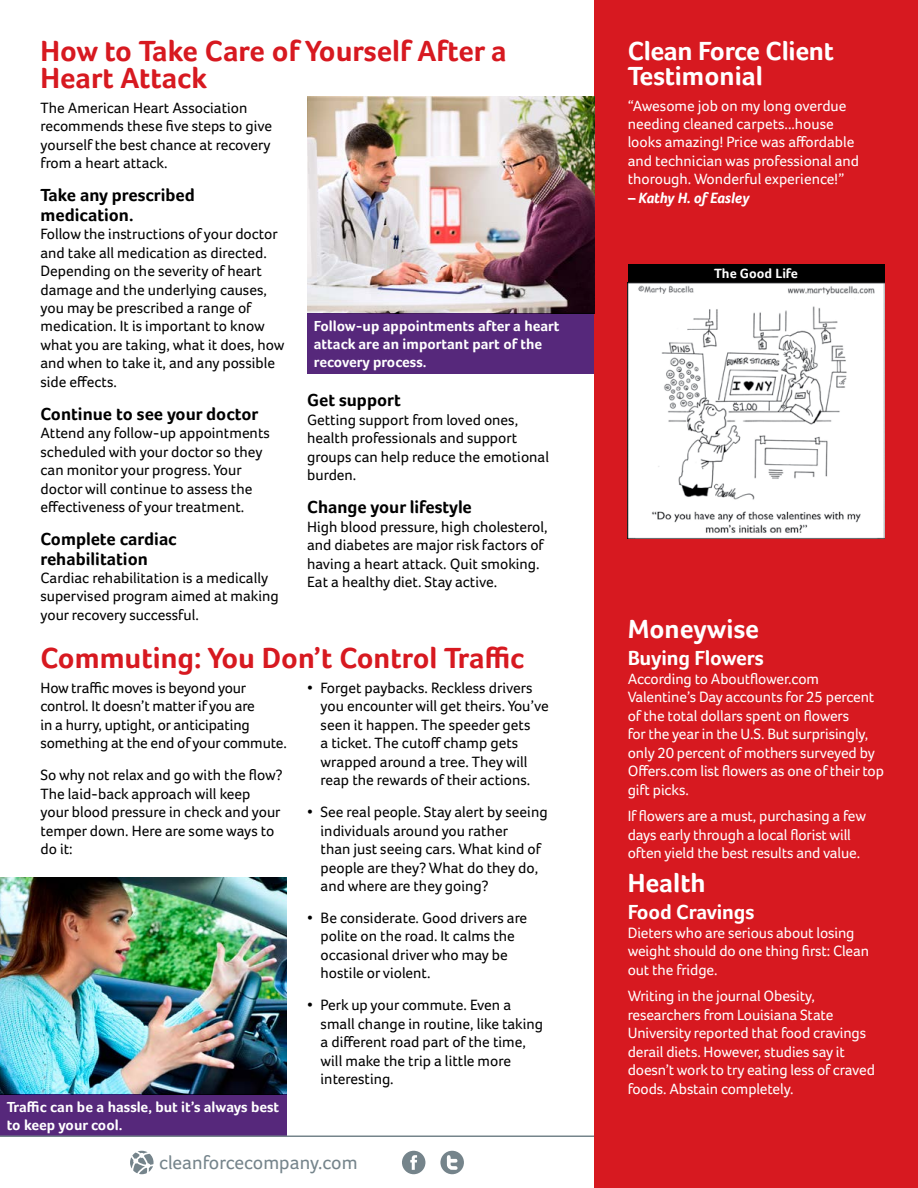
<style>
.page{position:relative;width:918px;height:1188px;background:#fff}
.page>*{position:absolute;margin:0;border:0;box-sizing:border-box;transform-origin:0 0}
.t1{font:700 30px/27px "Foco";color:#d71920}
.t2{font:700 27px/25.5px "Foco";color:#fff}
.t3{font:700 21px "Foco";letter-spacing:-.01em;color:#fff}
.t4{font:19.5px "Foco";color:#75848b}
.t5{font:700 18px/19.5px "Foco";color:#000}
.t6{font:15.3px/18.5px "Foco";color:#000}
.t7{font:15.3px/18.5px "Foco";letter-spacing:-.01em;color:#fff}
.t8{font:italic 700 15.3px "Foco";letter-spacing:-.005em;color:#fff}
.t9{font:700 15px/18px "Foco";color:#fff}
.t10{font:700 13.8px "Foco";color:#fff}
</style>
<div class="page">
<div style="left:594px;top:0;width:324px;height:1188px;background:#d71920"></div>
<img style="left:628px;top:282px;width:256px;height:257px">
<div style="left:628px;top:265px;width:256px;height:17px;background:#000"></div>
<img style="left:307px;top:96px;width:287px;height:217px">
<div style="left:307px;top:313px;width:287px;height:61px;background:#56287b"></div>
<img style="left:0;top:878px;width:287px;height:217px">
<div style="left:0;top:1095px;width:287px;height:42px;background:#56287b"></div>
<hr style="left:0;top:1136px;width:594px;height:1px;background:#75848b">
<svg style="left:130px;top:1151px;width:24px;height:23px"></svg>
<div style="left:402px;top:1151px;width:23px;height:23px;background:#75848b;border-radius:50%"></div>
<svg style="left:410px;top:1155px;width:7px;height:15px"></svg>
<div style="left:440px;top:1151px;width:24px;height:23px;background:#75848b;border-radius:50%"></div>
<svg style="left:447px;top:1155px;width:11px;height:15px"></svg>
<h1 class="t1" style="left:40px;top:37px;width:468px">How to Take Care of Yourself After a<br>Heart Attack</h1>
<p class="t6" style="left:40px;top:98px;width:233px">The American Heart Association recommends these five steps to give yourself the best chance at recovery from a heart attack.</p>
<p class="t5" style="left:40px;top:185px;width:156px">Take any prescribed medication.</p>
<p class="t6" style="left:40px;top:225px;width:246px">Follow the instructions of your doctor and take all medication as directed.<br>Depending on the severity of heart damage and the underlying causes, you may be prescribed a range of medication. It is important to know what you are taking, what it does, how and when to take it, and any possible side effects.</p>
<p class="t5" style="left:40px;top:404px;width:219px">Continue to see your doctor</p>
<p class="t6" style="left:40px;top:424px;width:231px">Attend any follow-up appointments scheduled with your doctor so they can monitor your progress. Your doctor will continue to assess the effectiveness of your treatment.</p>
<p class="t5" style="left:40px;top:529px;width:138px">Complete cardiac rehabilitation</p>
<p class="t6" style="left:40px;top:569px;width:240px">Cardiac rehabilitation is a medically supervised program aimed at making your recovery successful.</p>
<p class="t9" style="left:314px;top:317px;width:247px">Follow-up appointments after a heart attack are an important part of the recovery process.</p>
<p class="t5" style="left:307px;top:390px;width:95px">Get support</p>
<p class="t6" style="left:307px;top:410px;width:243px">Getting support from loved ones, health professionals and support groups can help reduce the emotional burden.</p>
<p class="t5" style="left:307px;top:497px;width:166px">Change your lifestyle</p>
<p class="t6" style="left:307px;top:517px;width:242px">High blood pressure, high cholesterol, and diabetes are major risk factors of having a heart attack. Quit smoking.<br>Eat a healthy diet. Stay active.</p>
<h1 class="t1" style="left:40px;top:644px;width:485px">Commuting: You Don’t Control Traffic</h1>
<p class="t6" style="left:40px;top:679px;width:248px">How traffic moves is beyond your control. It doesn’t matter if you are<br>in a hurry, uptight, or anticipating something at the end of your commute.</p>
<p class="t6" style="left:40px;top:766px;width:244px">So why not relax and go with the flow?<br>The laid-back approach will keep your blood pressure in check and your temper down. Here are some ways to do it:</p>
<p class="t6" style="left:321px;top:679px;width:230px;text-indent:-13px">• Forget paybacks. Reckless drivers you encounter will get theirs. You’ve seen it happen. The speeder gets<br>a ticket. The cutoff champ gets wrapped around a tree. They will reap the rewards of their actions.</p>
<p class="t6" style="left:321px;top:803px;width:229px;text-indent:-13px">• See real people. Stay alert by seeing individuals around you rather<br>than just seeing cars. What kind of people are they? What do they do, and where are they going?</p>
<p class="t6" style="left:321px;top:908px;width:208px;text-indent:-13px">• Be considerate. Good drivers are polite on the road. It calms the occasional driver who may be hostile or violent.</p>
<p class="t6" style="left:321px;top:996px;width:224px;text-indent:-13px">• Perk up your commute. Even a small change in routine, like taking a different road part of the time, will make the trip a little more interesting.</p>
<p class="t9" style="left:7px;top:1098px;width:274px">Traffic can be a hassle, but it’s always best to keep your cool.</p>
<p class="t4" style="left:159px;top:1151px;width:200px">cleanforcecompany.com</p>
<h2 class="t2" style="left:628px;top:38px;width:208px">Clean Force Client<br>Testimonial</h2>
<p class="t7" style="left:628px;top:96px;width:233px">“Awesome job on my long overdue needing cleaned carpets...house looks amazing! Price was affordable and technician was professional and thorough. Wonderful experience!”</p>
<p class="t8" style="left:628px;top:189px;width:123px">– Kathy H. of Easley</p>
<p class="t10" style="left:714px;top:266px;width:85px">The Good Life</p>
<h2 class="t2" style="left:628px;top:616px;width:133px">Moneywise</h2>
<h3 class="t3" style="left:628px;top:646px;width:137px">Buying Flowers</h3>
<p class="t7" style="left:628px;top:669px;width:258px">According to Aboutflower.com Valentine’s Day accounts for 25 percent of the total dollars spent on flowers<br>for the year in the U.S. But surprisingly, only 20 percent of mothers surveyed by Offers.com list flowers as one of their top gift picks.</p>
<p class="t7" style="left:628px;top:807px;width:240px">If flowers are a must, purchasing a few days early through a local florist will often yield the best results and value.</p>
<h2 class="t2" style="left:628px;top:869px;width:79px">Health</h2>
<h3 class="t3" style="left:628px;top:900px;width:128px">Food Cravings</h3>
<p class="t7" style="left:628px;top:923px;width:243px">Dieters who are serious about losing weight should do one thing first: Clean out the fridge.</p>
<p class="t7" style="left:628px;top:987px;width:249px">Writing in the journal Obesity, researchers from Louisiana State University reported that food cravings derail diets. However, studies say it doesn’t work to try eating less of craved foods. Abstain completely.</p>
</div>
